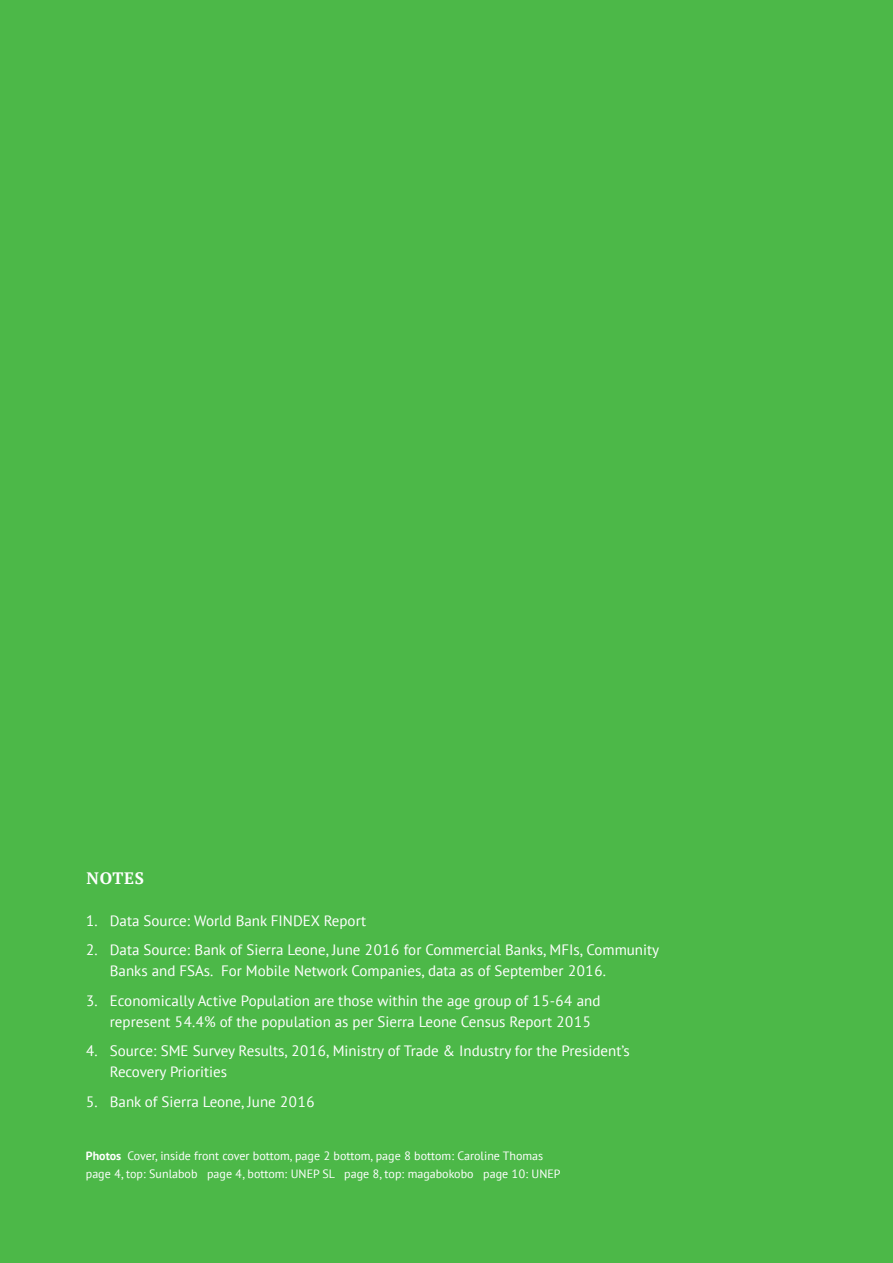
<style>
.page{position:relative;width:893px;height:1263px;background:#4cb848}
.page>*{position:absolute;margin:0;border:0;box-sizing:border-box;transform-origin:0 0}
.SUPPLEMENTAL_HEAD{font:700 16.5px "PT Serif";letter-spacing:.04em;color:#fff}
.t1{font:15px/21px "PT Sans";color:#fff}
.Body_Copy{font:12px/18px "PT Sans";color:#fff}
.s1{font-weight:700}
</style>
<div class="page">
<p class="SUPPLEMENTAL_HEAD" style="left:86px;top:867px;width:59px">NOTES</p>
<p class="t1" style="left:86px;top:910px;width:282px">1. Data Source: World Bank FINDEX Report</p>
<p class="t1" style="left:110px;top:939px;width:551px;text-indent:-24px">2. Data Source: Bank of Sierra Leone, June 2016 for Commercial Banks, MFIs, Community<br>Banks and FSAs. For Mobile Network Companies, data as of September 2016.</p>
<p class="t1" style="left:110px;top:990px;width:492px;text-indent:-24px">3. Economically Active Population are those within the age group of 15-64 and represent 54.4% of the population as per Sierra Leone Census Report 2015</p>
<p class="t1" style="left:110px;top:1040px;width:521px;text-indent:-24px">4. Source: SME Survey Results, 2016, Ministry of Trade &amp; Industry for the President’s<br>Recovery Priorities</p>
<p class="t1" style="left:86px;top:1091px;width:231px">5. Bank of Sierra Leone, June 2016</p>
<p class="Body_Copy" style="left:86px;top:1146px;width:476px"><span class="s1">Photos</span> Cover, inside front cover bottom, page 2 bottom, page 8 bottom: Caroline Thomas page 4, top: Sunlabob page 4, bottom: UNEP SL page 8, top: magabokobo page 10: UNEP</p>
</div>
